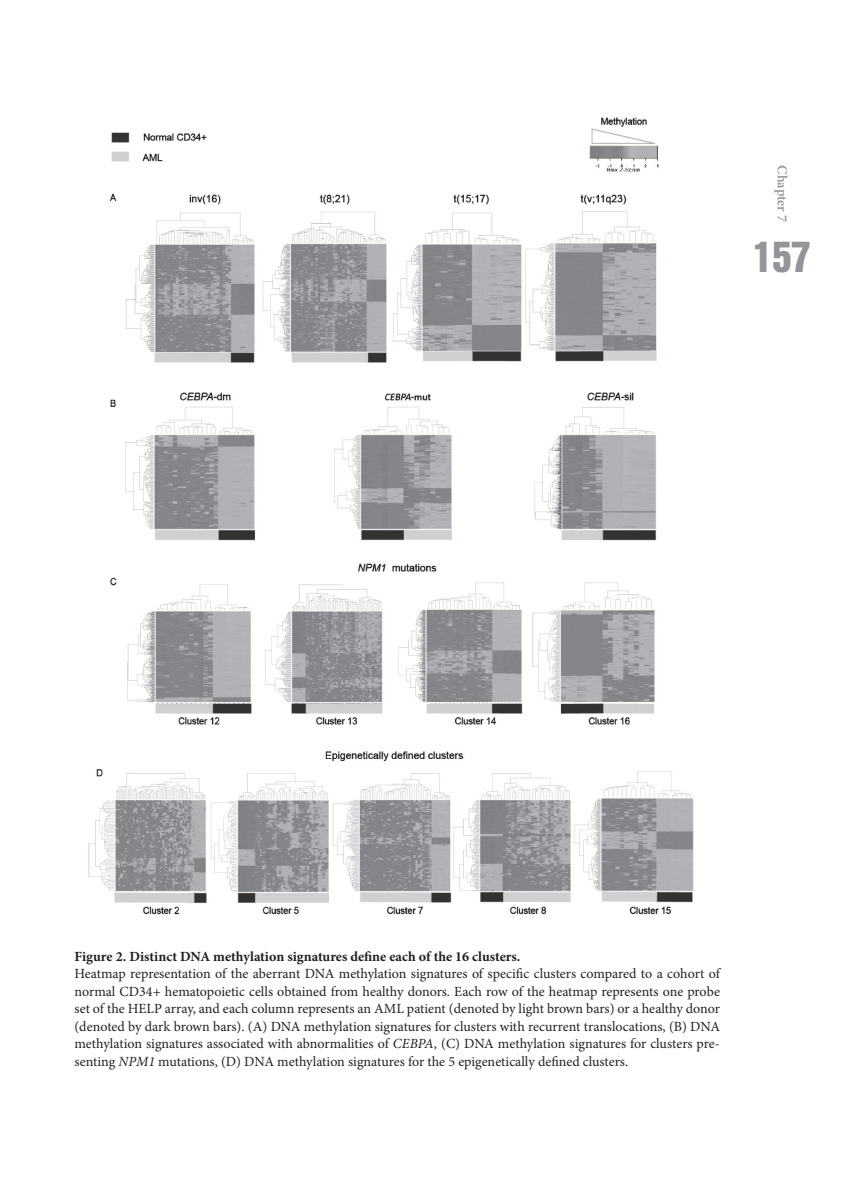
<style>
.page{position:relative;width:844px;height:1191px;background:#fff}
.page>*{position:absolute;margin:0;border:0;box-sizing:border-box;transform-origin:0 0}
.t1{font:38.5px "Helvetica Inserat LT";color:#939598}
.t2{font:14px/17.5px "Minion Pro";color:#231f20;text-align:justify}
.t3{font:700 14px "Minion Pro";color:#231f20}
.t4{font:600 14px "Minion Pro";letter-spacing:-.005em;color:#939598}
.s1{font-style:italic}
</style>
<div class="page">
<img style="left:88px;top:117px;width:606px;height:798px">
<p class="t4" style="left:787px;top:165px;width:58px;rotate:90deg">Chapter 7</p>
<h1 class="t1" style="left:752px;top:240px;width:59px">157</h1>
<p class="t3" style="left:74px;top:950px;width:447px">Figure 2. Distinct DNA methylation signatures define each of the 16 clusters.</p>
<p class="t2" style="left:74px;top:966px;width:647px">Heatmap representation of the aberrant DNA methylation signatures of specific clusters compared to a cohort of normal CD34+ hematopoietic cells obtained from healthy donors. Each row of the heatmap represents one probe set of the HELP array, and each column represents an AML patient (denoted by light brown bars) or a healthy donor (denoted by dark brown bars). (A) DNA methylation signatures for clusters with recurrent translocations, (B) DNA methylation signatures associated with abnormalities of <span class="s1">CEBPA</span>, (C) DNA methylation signatures for clusters pre&shy;senting <span class="s1">NPM1</span> mutations, (D) DNA methylation signatures for the 5 epigenetically defined clusters.</p>
</div>
